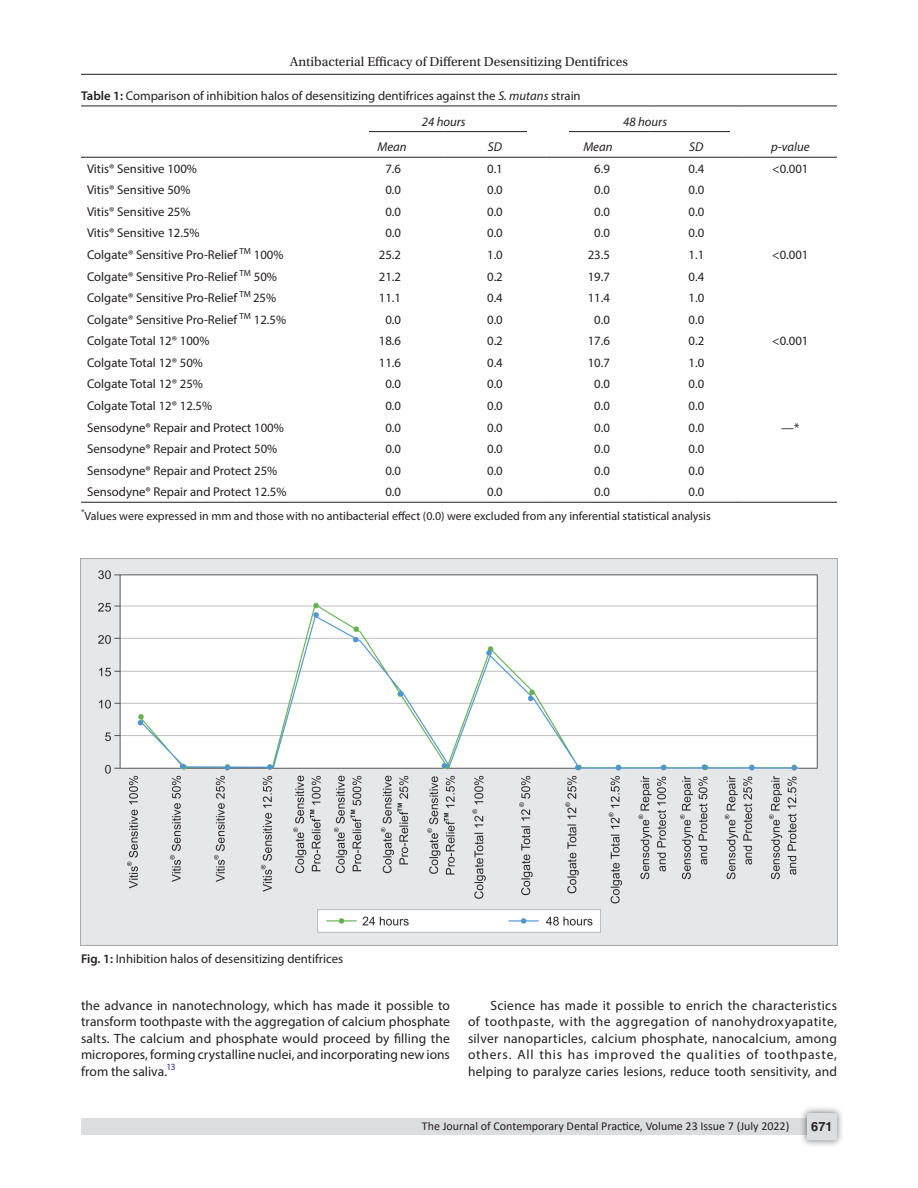
<style>
.page{position:relative;width:918px;height:1188px;background:#fff}
.page>*{position:absolute;margin:0;border:0;box-sizing:border-box;transform-origin:0 0}
.Para-Indent{font:13.5px/16.5px "Myriad Pro";letter-spacing:.01em;color:#231f20;text-align:justify}
.Para-NoIndent{font:13.5px/16.5px "Myriad Pro";letter-spacing:.005em;color:#231f20;text-align:justify}
.t1{font:13.5px "Utopia Std";color:#231f20}
.TableBody{font:12.75px "Myriad Pro";color:#231f20}
.TableCaption{font:12.75px "Myriad Pro";color:#231f20}
.FigCaption{font:12.75px "Myriad Pro";color:#231f20}
.TableHeader{font:italic 12.75px "Myriad Pro";color:#231f20}
.t2{font:700 12.75px "Helvetica LT Std";color:#231f20}
.TableFootNote{font:12px "Myriad Pro";color:#231f20}
.t3{font:12px "Calibri";color:#231f20}
.s1{font-weight:600}
.s2{font-style:italic}
</style>
<div class="page">
<hr style="left:81px;top:74px;width:756px;height:1px;background:#231f20">
<div style="left:81px;top:1119px;width:756px;height:16px;background:#dcdddf"></div>
<div style="left:800px;top:1106px;width:44px;height:41px;background:#231f20;opacity:.61"></div>
<div style="left:807px;top:1113px;width:30px;height:27px;background:#dcdddf;border-radius:2px"></div>
<hr style="left:81px;top:502px;width:260px;height:1px;background:#231f20">
<hr style="left:341px;top:502px;width:102px;height:1px;background:#231f20">
<hr style="left:443px;top:502px;width:104px;height:1px;background:#231f20">
<hr style="left:547px;top:502px;width:102px;height:1px;background:#231f20">
<hr style="left:649px;top:502px;width:95px;height:1px;background:#231f20">
<hr style="left:744px;top:502px;width:93px;height:1px;background:#231f20">
<hr style="left:81px;top:157px;width:260px;height:1px;background:#231f20">
<hr style="left:341px;top:157px;width:102px;height:1px;background:#231f20">
<hr style="left:443px;top:157px;width:104px;height:1px;background:#231f20">
<hr style="left:547px;top:157px;width:102px;height:1px;background:#231f20">
<hr style="left:649px;top:157px;width:95px;height:1px;background:#231f20">
<hr style="left:744px;top:157px;width:93px;height:1px;background:#231f20">
<hr style="left:81px;top:106px;width:260px;height:1px;background:#231f20">
<hr style="left:744px;top:106px;width:93px;height:1px;background:#231f20">
<hr style="left:341px;top:106px;width:102px;height:1px;background:#231f20">
<hr style="left:443px;top:106px;width:104px;height:1px;background:#231f20">
<hr style="left:547px;top:106px;width:102px;height:1px;background:#231f20">
<hr style="left:649px;top:106px;width:95px;height:1px;background:#231f20">
<hr style="left:341px;top:131px;width:102px;height:1px;background:#231f20">
<hr style="left:443px;top:131px;width:104px;height:1px;background:#231f20">
<hr style="left:547px;top:131px;width:102px;height:1px;background:#231f20">
<hr style="left:649px;top:131px;width:95px;height:1px;background:#231f20">
<div style="left:333px;top:123px;width:36px;height:17px;background:#fff"></div>
<div style="left:527px;top:123px;width:42px;height:17px;background:#fff"></div>
<div style="left:730px;top:123px;width:25px;height:17px;background:#fff"></div>
<img style="left:80px;top:559px;width:758px;height:386px">
<p class="t1" style="left:290px;top:55px;width:340px">Antibacterial Efficacy of Different Desensitizing Dentifrices</p>
<p class="TableCaption" style="left:81px;top:87px;width:501px"><span class="s1">Table 1:</span> Comparison of inhibition halos of desensitizing dentifrices against the <span class="s2">S. mutans</span> strain</p>
<p class="TableHeader" style="left:422px;top:113px;width:45px">24 hours</p>
<p class="TableHeader" style="left:623px;top:113px;width:45px">48 hours</p>
<p class="TableHeader" style="left:377px;top:139px;width:31px">Mean</p>
<p class="TableHeader" style="left:488px;top:139px;width:16px">SD</p>
<p class="TableHeader" style="left:583px;top:139px;width:31px">Mean</p>
<p class="TableHeader" style="left:689px;top:139px;width:16px">SD</p>
<p class="TableHeader" style="left:771px;top:139px;width:40px">p-value</p>
<p class="TableBody" style="left:87px;top:161px;width:112px">Vitis® Sensitive 100%</p>
<p class="TableBody" style="left:385px;top:161px;width:17px">7.6</p>
<p class="TableBody" style="left:487px;top:161px;width:17px">0.1</p>
<p class="TableBody" style="left:594px;top:161px;width:17px">6.9</p>
<p class="TableBody" style="left:689px;top:161px;width:17px">0.4</p>
<p class="TableBody" style="left:772px;top:161px;width:38px">&lt;0.001</p>
<p class="TableBody" style="left:87px;top:182px;width:105px">Vitis® Sensitive 50%</p>
<p class="TableBody" style="left:385px;top:182px;width:17px">0.0</p>
<p class="TableBody" style="left:487px;top:182px;width:17px">0.0</p>
<p class="TableBody" style="left:594px;top:182px;width:17px">0.0</p>
<p class="TableBody" style="left:689px;top:182px;width:17px">0.0</p>
<p class="TableBody" style="left:87px;top:204px;width:105px">Vitis® Sensitive 25%</p>
<p class="TableBody" style="left:385px;top:204px;width:17px">0.0</p>
<p class="TableBody" style="left:487px;top:204px;width:17px">0.0</p>
<p class="TableBody" style="left:594px;top:204px;width:17px">0.0</p>
<p class="TableBody" style="left:689px;top:204px;width:17px">0.0</p>
<p class="TableBody" style="left:87px;top:225px;width:114px">Vitis® Sensitive 12.5%</p>
<p class="TableBody" style="left:385px;top:225px;width:17px">0.0</p>
<p class="TableBody" style="left:487px;top:225px;width:17px">0.0</p>
<p class="TableBody" style="left:594px;top:225px;width:17px">0.0</p>
<p class="TableBody" style="left:689px;top:225px;width:17px">0.0</p>
<p class="TableBody" style="left:87px;top:247px;width:198px">Colgate® Sensitive Pro-Relief <sup>TM</sup> 100%</p>
<p class="TableBody" style="left:379px;top:247px;width:24px">25.2</p>
<p class="TableBody" style="left:487px;top:247px;width:17px">1.0</p>
<p class="TableBody" style="left:588px;top:247px;width:24px">23.5</p>
<p class="TableBody" style="left:689px;top:247px;width:17px">1.1</p>
<p class="TableBody" style="left:772px;top:247px;width:38px">&lt;0.001</p>
<p class="TableBody" style="left:87px;top:268px;width:192px">Colgate® Sensitive Pro-Relief <sup>TM</sup> 50%</p>
<p class="TableBody" style="left:379px;top:268px;width:24px">21.2</p>
<p class="TableBody" style="left:487px;top:268px;width:17px">0.2</p>
<p class="TableBody" style="left:588px;top:268px;width:24px">19.7</p>
<p class="TableBody" style="left:689px;top:268px;width:17px">0.4</p>
<p class="TableBody" style="left:87px;top:290px;width:191px">Colgate® Sensitive Pro-Relief <sup>TM</sup> 25%</p>
<p class="TableBody" style="left:379px;top:290px;width:24px">11.1</p>
<p class="TableBody" style="left:487px;top:290px;width:17px">0.4</p>
<p class="TableBody" style="left:588px;top:290px;width:24px">11.4</p>
<p class="TableBody" style="left:689px;top:290px;width:17px">1.0</p>
<p class="TableBody" style="left:87px;top:312px;width:201px">Colgate® Sensitive Pro-Relief <sup>TM</sup> 12.5%</p>
<p class="TableBody" style="left:385px;top:312px;width:17px">0.0</p>
<p class="TableBody" style="left:487px;top:312px;width:17px">0.0</p>
<p class="TableBody" style="left:594px;top:312px;width:17px">0.0</p>
<p class="TableBody" style="left:689px;top:312px;width:17px">0.0</p>
<p class="TableBody" style="left:87px;top:333px;width:124px">Colgate Total 12® 100%</p>
<p class="TableBody" style="left:379px;top:333px;width:24px">18.6</p>
<p class="TableBody" style="left:487px;top:333px;width:17px">0.2</p>
<p class="TableBody" style="left:588px;top:333px;width:24px">17.6</p>
<p class="TableBody" style="left:689px;top:333px;width:17px">0.2</p>
<p class="TableBody" style="left:772px;top:333px;width:38px">&lt;0.001</p>
<p class="TableBody" style="left:87px;top:355px;width:118px">Colgate Total 12® 50%</p>
<p class="TableBody" style="left:379px;top:355px;width:24px">11.6</p>
<p class="TableBody" style="left:487px;top:355px;width:17px">0.4</p>
<p class="TableBody" style="left:588px;top:355px;width:24px">10.7</p>
<p class="TableBody" style="left:689px;top:355px;width:17px">1.0</p>
<p class="TableBody" style="left:87px;top:376px;width:118px">Colgate Total 12® 25%</p>
<p class="TableBody" style="left:385px;top:376px;width:17px">0.0</p>
<p class="TableBody" style="left:487px;top:376px;width:17px">0.0</p>
<p class="TableBody" style="left:594px;top:376px;width:17px">0.0</p>
<p class="TableBody" style="left:689px;top:376px;width:17px">0.0</p>
<p class="TableBody" style="left:87px;top:398px;width:127px">Colgate Total 12® 12.5%</p>
<p class="TableBody" style="left:385px;top:398px;width:17px">0.0</p>
<p class="TableBody" style="left:487px;top:398px;width:17px">0.0</p>
<p class="TableBody" style="left:594px;top:398px;width:17px">0.0</p>
<p class="TableBody" style="left:689px;top:398px;width:17px">0.0</p>
<p class="TableBody" style="left:87px;top:419px;width:198px">Sensodyne® Repair and Protect 100%</p>
<p class="TableBody" style="left:385px;top:419px;width:17px">0.0</p>
<p class="TableBody" style="left:487px;top:419px;width:17px">0.0</p>
<p class="TableBody" style="left:594px;top:419px;width:17px">0.0</p>
<p class="TableBody" style="left:689px;top:419px;width:17px">0.0</p>
<p class="TableBody" style="left:781px;top:419px;width:20px">—*</p>
<p class="TableBody" style="left:87px;top:441px;width:192px">Sensodyne® Repair and Protect 50%</p>
<p class="TableBody" style="left:385px;top:441px;width:17px">0.0</p>
<p class="TableBody" style="left:487px;top:441px;width:17px">0.0</p>
<p class="TableBody" style="left:594px;top:441px;width:17px">0.0</p>
<p class="TableBody" style="left:689px;top:441px;width:17px">0.0</p>
<p class="TableBody" style="left:87px;top:463px;width:192px">Sensodyne® Repair and Protect 25%</p>
<p class="TableBody" style="left:385px;top:463px;width:17px">0.0</p>
<p class="TableBody" style="left:487px;top:463px;width:17px">0.0</p>
<p class="TableBody" style="left:594px;top:463px;width:17px">0.0</p>
<p class="TableBody" style="left:689px;top:463px;width:17px">0.0</p>
<p class="TableBody" style="left:87px;top:484px;width:201px">Sensodyne® Repair and Protect 12.5%</p>
<p class="TableBody" style="left:385px;top:484px;width:17px">0.0</p>
<p class="TableBody" style="left:487px;top:484px;width:17px">0.0</p>
<p class="TableBody" style="left:594px;top:484px;width:17px">0.0</p>
<p class="TableBody" style="left:689px;top:484px;width:17px">0.0</p>
<p class="TableFootNote" style="left:81px;top:509px;width:631px"><sup>*</sup>Values were expressed in mm and those with no antibacterial effect (0.0) were excluded from any inferential statistical analysis</p>
<p class="FigCaption" style="left:81px;top:951px;width:264px"><span class="s1">Fig. 1:</span> Inhibition halos of desensitizing dentifrices</p>
<p class="Para-NoIndent" style="left:81px;top:997px;width:371px">the advance in nanotechnology, which has made it possible to transform toothpaste with the aggregation of calcium phosphate salts. The calcium and phosphate would proceed by filling the micropores, forming crystalline nuclei, and incorporating new ions from the saliva.<sup>13</sup></p>
<p class="Para-Indent" style="left:468px;top:997px;width:371px;text-indent:22px">Science has made it possible to enrich the characteristics of toothpaste, with the aggregation of nanohydroxyapatite, silver nanoparticles, calcium phosphate, nanocalcium, among others. All this has improved the qualities of toothpaste, helping to paralyze caries lesions, reduce tooth sensitivity, and</p>
<p class="t3" style="left:422px;top:1117px;width:369px">The Journal of Contemporary Dental Practice, Volume 23 Issue 7 (July 2022)</p>
<p class="t2" style="left:811px;top:1119px;width:23px">671</p>
</div>
